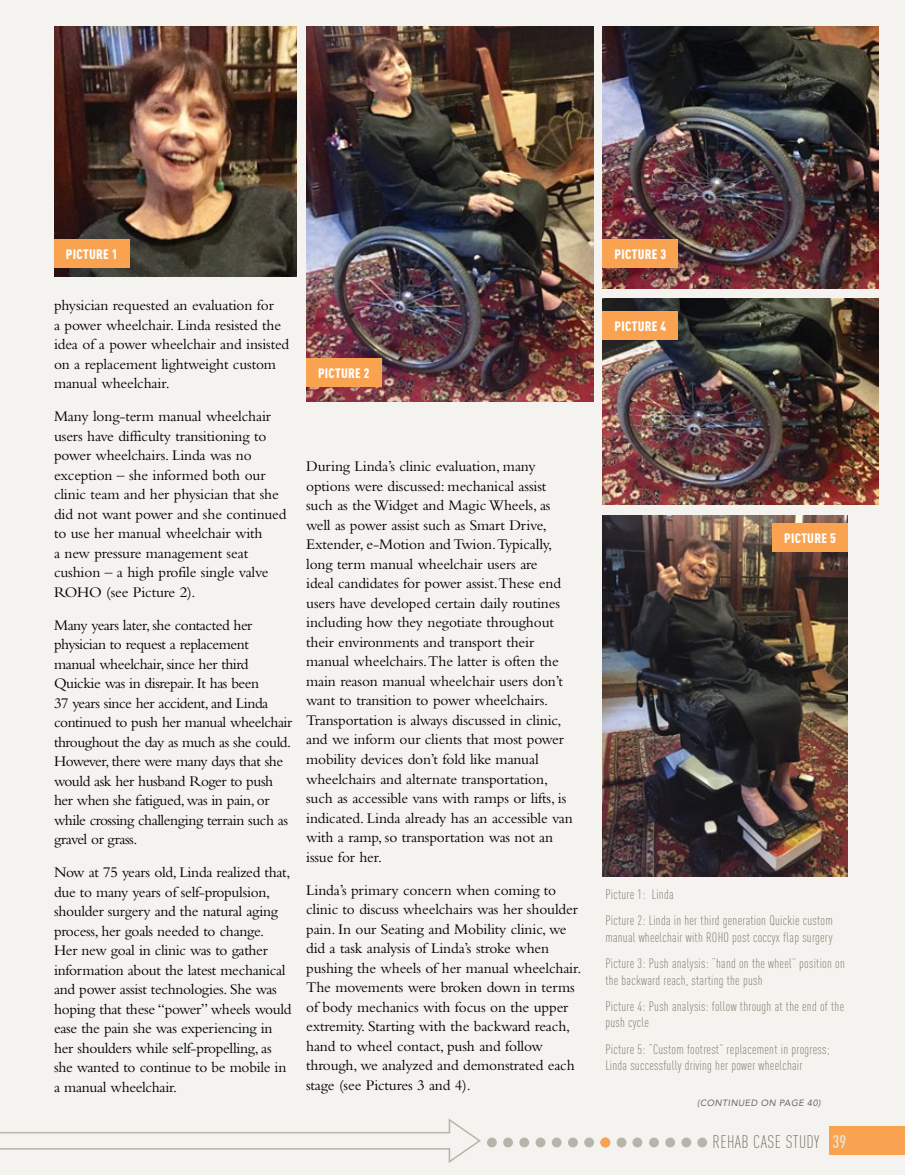
<style>
.page{position:relative;width:905px;height:1175px;background:#fff}
.page>*{position:absolute;margin:0;border:0;box-sizing:border-box;transform-origin:0 0}
.t1{font:300 18px "DIN Cond";letter-spacing:.02em;color:#767662}
.t2{font:500 18px "DIN Cond";color:#e7e7e0}
.t3{font:15.3px/19.5px "Bembo";letter-spacing:-.01em;color:#000}
.t4{font:15.3px/19.5px "Bembo";letter-spacing:-.03em;color:#000}
.t5{font:300 13.5px/26.7px "DIN Cond";letter-spacing:.02em;color:#767662}
.t6{font:900 13.5px "DIN Cond";letter-spacing:.02em;color:#fff}
.t7{font:italic 9px "Avenir LT Std";letter-spacing:.05em;color:#636466}
</style>
<div class="page">
<div style="left:0;top:0;width:904px;height:1174px;background:#f4f3ef"></div>
<svg style="left:0;top:1119px;width:481px;height:44px"></svg>
<div style="left:487px;top:1137px;width:10px;height:10px;background:#b5b5aa;border-radius:50%"></div>
<div style="left:503px;top:1137px;width:10px;height:10px;background:#b5b5aa;border-radius:50%"></div>
<div style="left:519px;top:1137px;width:10px;height:10px;background:#b5b5aa;border-radius:50%"></div>
<div style="left:535px;top:1137px;width:10px;height:10px;background:#b5b5aa;border-radius:50%"></div>
<div style="left:551px;top:1137px;width:10px;height:10px;background:#b5b5aa;border-radius:50%"></div>
<div style="left:568px;top:1137px;width:10px;height:10px;background:#b5b5aa;border-radius:50%"></div>
<div style="left:584px;top:1137px;width:10px;height:10px;background:#b5b5aa;border-radius:50%"></div>
<div style="left:616px;top:1137px;width:10px;height:10px;background:#b5b5aa;border-radius:50%"></div>
<div style="left:600px;top:1137px;width:10px;height:10px;background:#f9a350;border-radius:50%"></div>
<div style="left:649px;top:1137px;width:10px;height:10px;background:#b5b5aa;border-radius:50%"></div>
<div style="left:632px;top:1137px;width:10px;height:10px;background:#b5b5aa;border-radius:50%"></div>
<div style="left:665px;top:1137px;width:10px;height:10px;background:#b5b5aa;border-radius:50%"></div>
<div style="left:681px;top:1137px;width:10px;height:10px;background:#b5b5aa;border-radius:50%"></div>
<div style="left:697px;top:1137px;width:10px;height:10px;background:#b5b5aa;border-radius:50%"></div>
<div style="left:829px;top:1126px;width:75px;height:28px;background:#f9a350"></div>
<img style="left:602px;top:298px;width:276px;height:207px">
<img style="left:306px;top:27px;width:287px;height:374px">
<img style="left:602px;top:27px;width:276px;height:261px">
<img style="left:54px;top:27px;width:243px;height:249px">
<div style="left:54px;top:239px;width:75px;height:29px;background:#f9a350"></div>
<div style="left:306px;top:358px;width:75px;height:28px;background:#f9a350"></div>
<div style="left:602px;top:239px;width:76px;height:29px;background:#f9a350"></div>
<div style="left:602px;top:311px;width:76px;height:28px;background:#f9a350"></div>
<img style="left:602px;top:515px;width:245px;height:361px">
<div style="left:772px;top:523px;width:75px;height:28px;background:#f9a350"></div>
<p class="t6" style="left:66px;top:246px;width:53px">PICTURE 1</p>
<p class="t3" style="left:54px;top:295px;width:237px">physician requested an evaluation for<br>a power wheelchair. Linda resisted the idea of a power wheelchair and insisted on a replacement lightweight custom manual wheelchair.</p>
<p class="t3" style="left:54px;top:406px;width:234px">Many long-term manual wheelchair users have difficulty transitioning to power wheelchairs. Linda was no exception – she informed both our clinic team and her physician that she did not want power and she continued to use her manual wheelchair with<br>a new pressure management seat cushion – a high profile single valve ROHO (see Picture 2).</p>
<p class="t4" style="left:54px;top:615px;width:240px">Many years later, she contacted her physician to request a replacement manual wheelchair, since her third Quickie was in disrepair. It has been<br>37 years since her accident, and Linda continued to push her manual wheelchair throughout the day as much as she could.<br>However, there were many days that she would ask her husband Roger to push her when she fatigued, was in pain, or while crossing challenging terrain such as gravel or grass.</p>
<p class="t3" style="left:54px;top:862px;width:239px">Now at 75 years old, Linda realized that, due to many years of self-propulsion, shoulder surgery and the natural aging process, her goals needed to change.<br>Her new goal in clinic was to gather information about the latest mechanical and power assist technologies. She was hoping that these “power” wheels would ease the pain she was experiencing in her shoulders while self-propelling, as she wanted to continue to be mobile in a manual wheelchair.</p>
<p class="t6" style="left:318px;top:364px;width:53px">PICTURE 2</p>
<p class="t3" style="left:306px;top:456px;width:268px">During Linda’s clinic evaluation, many options were discussed: mechanical assist such as the Widget and Magic Wheels, as well as power assist such as Smart Drive, Extender, e-Motion and Twion. Typically, long term manual wheelchair users are<br>ideal candidates for power assist. These end users have developed certain daily routines including how they negotiate throughout their environments and transport their manual wheelchairs. The latter is often the main reason manual wheelchair users don’t want to transition to power wheelchairs.<br>Transportation is always discussed in clinic, and we inform our clients that most power mobility devices don’t fold like manual wheelchairs and alternate transportation, such as accessible vans with ramps or lifts, is indicated. Linda already has an accessible van with a ramp, so transportation was not an issue for her.</p>
<p class="t3" style="left:306px;top:879px;width:277px">Linda’s primary concern when coming to clinic to discuss wheelchairs was her shoulder pain. In our Seating and Mobility clinic, we did a task analysis of Linda’s stroke when pushing the wheels of her manual wheelchair.<br>The movements were broken down in terms of body mechanics with focus on the upper extremity. Starting with the backward reach, hand to wheel contact, push and follow through, we analyzed and demonstrated each stage (see Pictures 3 and 4).</p>
<p class="t6" style="left:614px;top:246px;width:53px">PICTURE 3</p>
<p class="t6" style="left:614px;top:317px;width:53px">PICTURE 4</p>
<p class="t6" style="left:784px;top:529px;width:53px">PICTURE 5</p>
<p class="t5" style="left:605px;top:880px;width:229px">Picture 1: Linda<br>Picture 2: Linda in her third generation Quickie custom</p>
<p class="t5" style="left:605px;top:923px;width:241px">manual wheelchair with ROHO post coccyx flap surgery<br>Picture 3: Push analysis: “hand on the wheel” position on</p>
<p class="t5" style="left:605px;top:966px;width:240px">the backward reach, starting the push<br>Picture 4: Push analysis: follow through at the end of the</p>
<p class="t5" style="left:605px;top:1009px;width:226px">push cycle<br>Picture 5: “Custom footrest” replacement in progress;</p>
<p class="t5" style="left:605px;top:1052px;width:199px">Linda successfully driving her power wheelchair</p>
<p class="t7" style="left:697px;top:1098px;width:125px">(CONTINUED ON PAGE 40)</p>
<p class="t1" style="left:712px;top:1131px;width:108px">REHAB CASE STUDY</p>
<p class="t2" style="left:832px;top:1130px;width:15px">39</p>
</div>
